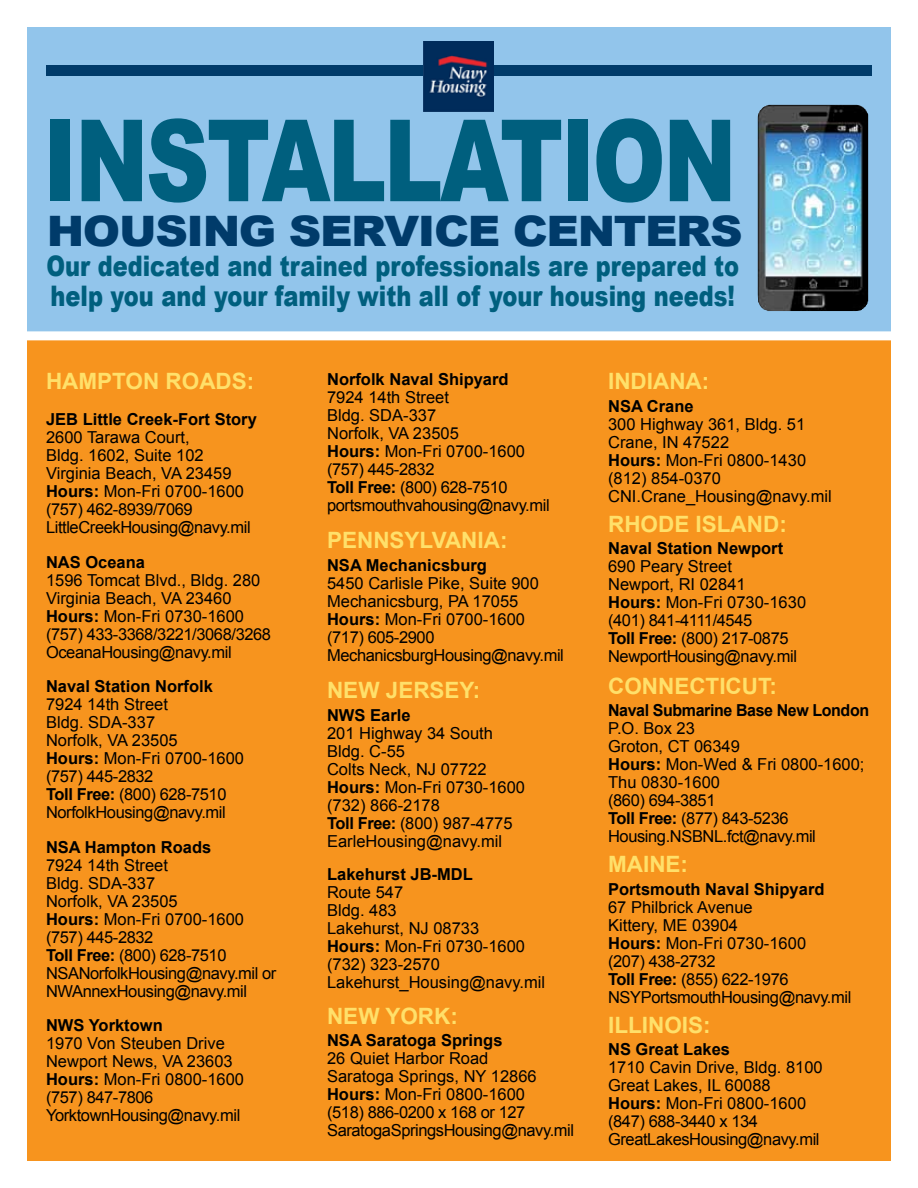
<style>
.page{position:relative;width:918px;height:1188px;background:#fff}
.page>*{position:absolute;margin:0;border:0;box-sizing:border-box;transform-origin:0 0}
.t1{font:900 113.7px "Arial";letter-spacing:-.03em;color:#005f7e;scale:.77 1}
.t2{font:900 42px "Arial";letter-spacing:-.03em;color:#003b6a;scale:1.07 1}
.t3{font:900 28.35px/30px "Arial";color:#005f7e;scale:.8 1}
.t4{font:700 22.5px "Arial";color:#ffe06a}
.t5{font:16.5px/18px "Arial";color:#000}
.t6{font:16.5px/18px "Arial";letter-spacing:-.025em;color:#000}
.t7{font:700 16.5px "Arial";color:#000}
.t8{font:700 16.5px "Arial";letter-spacing:-.025em;color:#000}
.s1{font-weight:700}
</style>
<div class="page">
<div style="left:27px;top:27px;width:864px;height:453px;background:#92c5eb"></div>
<div style="left:46px;top:65px;width:825px;height:11px;background:#003b6a"></div>
<div style="left:27px;top:336px;width:864px;height:825px;background:#f7941e"></div>
<img style="left:424px;top:41px;width:70px;height:71px">
<div style="left:27px;top:331px;width:864px;height:9px;background:#fff"></div>
<img style="left:758px;top:105px;width:110px;height:206px">
<h1 class="t1" style="left:43px;top:78px;width:902px">INSTALLATION</h1>
<h2 class="t2" style="left:47px;top:201px;width:652px">HOUSING SERVICE CENTERS</h2>
<h3 class="t3" style="left:46px;top:250px;width:867px">Our dedicated and trained professionals are prepared to help you and your family with all of your housing needs!</h3>
<h3 class="t4" style="left:46px;top:366px;width:210px">HAMPTON ROADS:</h3>
<p class="t7" style="left:46px;top:408px;width:212px">JEB Little Creek-Fort Story</p>
<p class="t5" style="left:46px;top:428px;width:206px">2600 Tarawa Court,<br>Bldg. 1602, Suite 102<br>Virginia Beach, VA 23459<br><span class="s1">Hours:</span> Mon-Fri 0700-1600 (757) 462-8939/7069<br>LittleCreekHousing@navy.mil</p>
<p class="t7" style="left:46px;top:551px;width:101px">NAS Oceana</p>
<p class="t5" style="left:46px;top:571px;width:227px">1596 Tomcat Blvd., Bldg. 280<br>Virginia Beach, VA 23460<br><span class="s1">Hours:</span> Mon-Fri 0730-1600 (757) 433-3368/3221/3068/3268<br>OceanaHousing@navy.mil</p>
<p class="t7" style="left:46px;top:675px;width:168px">Naval Station Norfolk</p>
<p class="t5" style="left:46px;top:696px;width:200px">7924 14th Street<br>Bldg. SDA-337<br>Norfolk, VA 23505<br><span class="s1">Hours:</span> Mon-Fri 0700-1600 (757) 445-2832<br><span class="s1">Toll Free:</span> (800) 628-7510<br>NorfolkHousing@navy.mil</p>
<p class="t7" style="left:46px;top:836px;width:167px">NSA Hampton Roads</p>
<p class="t6" style="left:46px;top:856px;width:232px">7924 14th Street<br>Bldg. SDA-337<br>Norfolk, VA 23505<br><span class="s1">Hours:</span> Mon-Fri 0700-1600 (757) 445-2832<br><span class="s1">Toll Free:</span> (800) 628-7510<br>NSANorfolkHousing@navy.mil or<br>NWAnnexHousing@navy.mil</p>
<p class="t7" style="left:46px;top:1014px;width:118px">NWS Yorktown</p>
<p class="t5" style="left:46px;top:1035px;width:200px">1970 Von Steuben Drive<br>Newport News, VA 23603<br><span class="s1">Hours:</span> Mon-Fri 0800-1600 (757) 847-7806<br>YorktownHousing@navy.mil</p>
<p class="t7" style="left:327px;top:368px;width:183px">Norfolk Naval Shipyard</p>
<p class="t5" style="left:327px;top:388px;width:224px">7924 14th Street<br>Bldg. SDA-337<br>Norfolk, VA 23505<br><span class="s1">Hours:</span> Mon-Fri 0700-1600 (757) 445-2832<br><span class="s1">Toll Free:</span> (800) 628-7510 portsmouthvahousing@navy.mil</p>
<h3 class="t4" style="left:327px;top:526px;width:182px">PENNSYLVANIA:</h3>
<p class="t7" style="left:327px;top:554px;width:161px">NSA Mechanicsburg</p>
<p class="t5" style="left:327px;top:574px;width:238px">5450 Carlisle Pike, Suite 900<br>Mechanicsburg, PA 17055<br><span class="s1">Hours:</span> Mon-Fri 0700-1600 (717) 605-2900<br>MechanicsburgHousing@navy.mil</p>
<h3 class="t4" style="left:327px;top:676px;width:155px">NEW JERSEY:</h3>
<p class="t7" style="left:327px;top:704px;width:85px">NWS Earle</p>
<p class="t5" style="left:327px;top:724px;width:200px">201 Highway 34 South<br>Bldg. C-55<br>Colts Neck, NJ 07722<br><span class="s1">Hours:</span> Mon-Fri 0730-1600 (732) 866-2178<br><span class="s1">Toll Free:</span> (800) 987-4775<br>EarleHousing@navy.mil</p>
<p class="t7" style="left:327px;top:863px;width:147px">Lakehurst JB-MDL</p>
<p class="t5" style="left:327px;top:883px;width:220px">Route 547<br>Bldg. 483<br>Lakehurst, NJ 08733<br><span class="s1">Hours:</span> Mon-Fri 0730-1600 (732) 323-2570<br>Lakehurst_Housing@navy.mil</p>
<h3 class="t4" style="left:327px;top:1001px;width:132px">NEW YORK:</h3>
<p class="t7" style="left:327px;top:1030px;width:177px">NSA Saratoga Springs</p>
<p class="t5" style="left:327px;top:1050px;width:249px">26 Quiet Harbor Road<br>Saratoga Springs, NY 12866<br><span class="s1">Hours:</span> Mon-Fri 0800-1600<br>(518) 886-0200 x 168 or 127<br>SaratogaSpringsHousing@navy.mil</p>
<h3 class="t4" style="left:608px;top:366px;width:103px">INDIANA:</h3>
<p class="t7" style="left:608px;top:395px;width:87px">NSA Crane</p>
<p class="t5" style="left:608px;top:415px;width:225px">300 Highway 361, Bldg. 51<br>Crane, IN 47522<br><span class="s1">Hours:</span> Mon-Fri 0800-1430 (812) 854-0370<br>CNI.Crane_Housing@navy.mil</p>
<h3 class="t4" style="left:608px;top:509px;width:180px">RHODE ISLAND:</h3>
<p class="t7" style="left:608px;top:537px;width:177px">Naval Station Newport</p>
<p class="t6" style="left:608px;top:557px;width:200px">690 Peary Street<br>Newport, RI 02841<br><span class="s1">Hours:</span> Mon-Fri 0730-1630 (401) 841-4111/4545<br><span class="s1">Toll Free:</span> (800) 217-0875<br>NewportHousing@navy.mil</p>
<h3 class="t4" style="left:608px;top:671px;width:32px">Connectic</h3>
<h3 class="t4" style="left:742px;top:671px;width:36px">ut:</h3>
<p class="t8" style="left:608px;top:699px;width:263px">Naval Submarine Base New London</p>
<p class="t5" style="left:608px;top:719px;width:258px">P.O. Box 23<br>Groton, CT 06349<br><span class="s1">Hours:</span> Mon-Wed &amp; Fri 0800-1600;<br>Thu 0830-1600<br>(860) 694-3851<br><span class="s1">Toll Free:</span> (877) 843-5236<br>Housing.NSBNL.fct@navy.mil</p>
<h3 class="t4" style="left:608px;top:849px;width:33px">Maine</h3>
<h3 class="t4" style="left:681px;top:849px;width:9px">:</h3>
<p class="t7" style="left:608px;top:878px;width:218px">Portsmouth Naval Shipyard</p>
<p class="t6" style="left:608px;top:898px;width:245px">67 Philbrick Avenue<br>Kittery, ME 03904<br><span class="s1">Hours:</span> Mon-Fri 0730-1600<br>(207) 438-2732<br><span class="s1">Toll Free:</span> (855) 622-1976<br>NSYPortsmouthHousing@navy.mil</p>
<h3 class="t4" style="left:608px;top:1010px;width:20px">Illinois</h3>
<h3 class="t4" style="left:703px;top:1010px;width:9px">:</h3>
<p class="t7" style="left:608px;top:1038px;width:123px">NS Great Lakes</p>
<p class="t5" style="left:608px;top:1058px;width:216px">1710 Cavin Drive, Bldg. 8100<br>Great Lakes, IL 60088<br><span class="s1">Hours:</span> Mon-Fri 0800-1600 (847) 688-3440 x 134<br>GreatLakesHousing@navy.mil</p>
</div>
